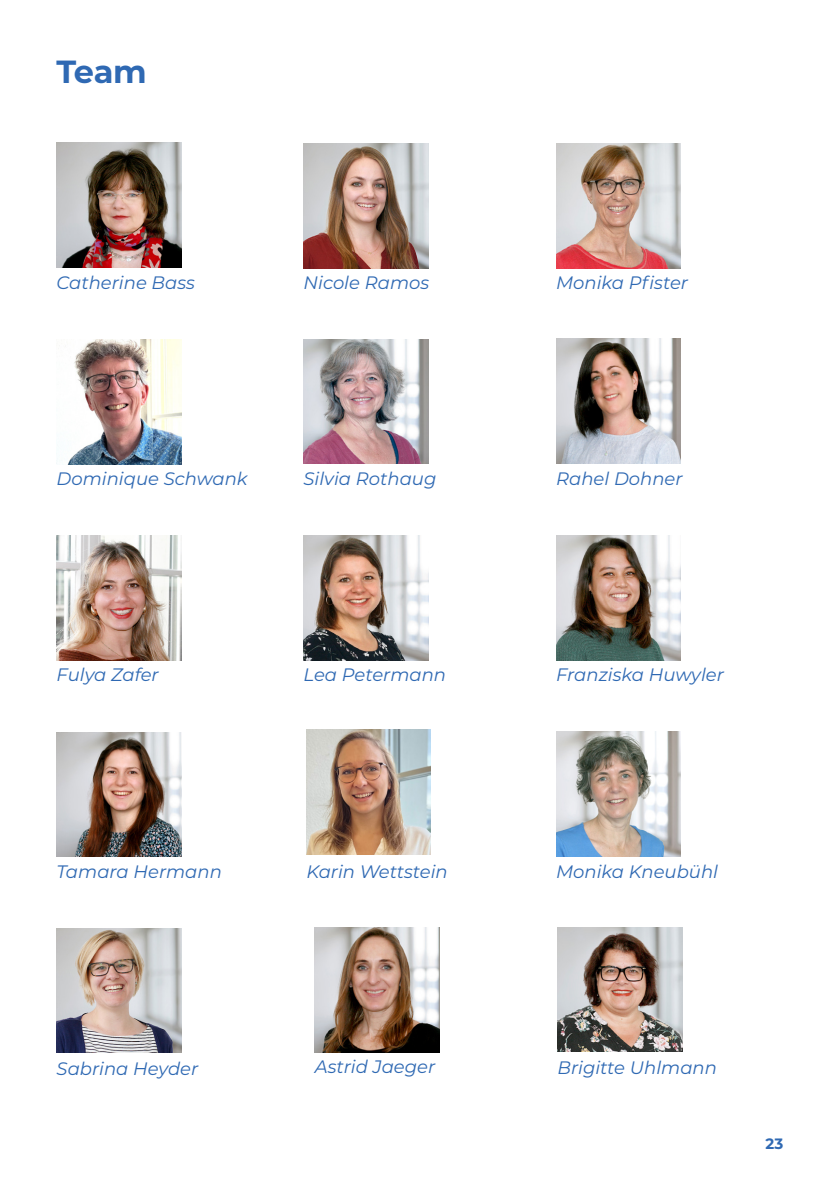
<style>
.page{position:relative;width:840px;height:1191px;background:#fff}
.page>*{position:absolute;margin:0;border:0;box-sizing:border-box;transform-origin:0 0}
.Titel{font:700 32px "Montserrat";color:#2f69b3}
.t1{font:italic 18px "Montserrat";color:#2f69b3}
.t2{font:700 15px "Montserrat";color:#2f69b3}
</style>
<div class="page">
<img style="left:57px;top:142px;width:124px;height:125px">
<img style="left:556px;top:143px;width:124px;height:125px">
<img style="left:556px;top:339px;width:124px;height:125px">
<img style="left:315px;top:927px;width:124px;height:125px">
<img style="left:303px;top:535px;width:125px;height:125px">
<img style="left:556px;top:535px;width:124px;height:125px">
<img style="left:303px;top:339px;width:125px;height:125px">
<img style="left:556px;top:731px;width:124px;height:125px">
<img style="left:303px;top:143px;width:125px;height:125px">
<img style="left:57px;top:536px;width:124px;height:124px">
<img style="left:57px;top:928px;width:124px;height:124px">
<img style="left:57px;top:732px;width:124px;height:124px">
<img style="left:557px;top:927px;width:125px;height:124px">
<img style="left:306px;top:729px;width:124px;height:125px">
<img style="left:68px;top:339px;width:113px;height:125px">
<p class="Titel" style="left:57px;top:48px;width:92px">Team</p>
<p class="t1" style="left:57px;top:270px;width:140px">Catherine Bass</p>
<p class="t1" style="left:303px;top:270px;width:127px">Nicole Ramos</p>
<p class="t1" style="left:555px;top:270px;width:133px">Monika Pfister</p>
<p class="t1" style="left:303px;top:466px;width:134px">Silvia Rothaug</p>
<p class="t1" style="left:57px;top:466px;width:192px">Dominique Schwank</p>
<p class="t1" style="left:555px;top:466px;width:128px">Rahel Dohner</p>
<p class="t1" style="left:57px;top:662px;width:104px">Fulya Zafer</p>
<p class="t1" style="left:555px;top:662px;width:169px">Franziska Huwyler</p>
<p class="t1" style="left:303px;top:662px;width:144px">Lea Petermann</p>
<p class="t1" style="left:57px;top:859px;width:167px">Tamara Hermann</p>
<p class="t1" style="left:306px;top:859px;width:143px">Karin Wettstein</p>
<p class="t1" style="left:555px;top:859px;width:163px">Monika Kneubühl</p>
<p class="t1" style="left:57px;top:1055px;width:143px">Sabrina Heyder</p>
<p class="t1" style="left:315px;top:1054px;width:122px">Astrid Jaeger</p>
<p class="t1" style="left:557px;top:1054px;width:161px">Brigitte Uhlmann</p>
<p class="t2" style="left:765px;top:1133px;width:19px">23</p>
</div>
